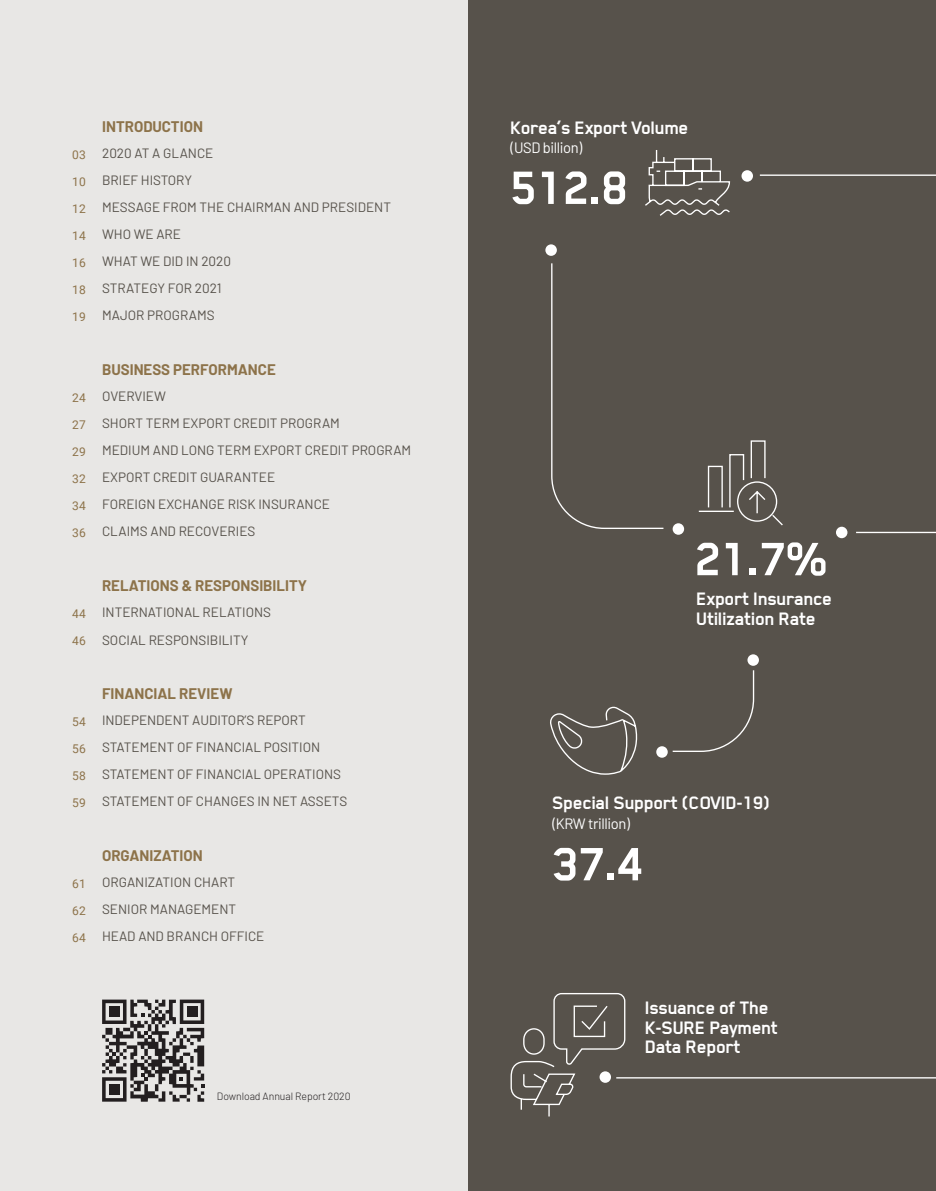
<style>
.page{position:relative;width:936px;height:1191px;background:#fff}
.page>*{position:absolute;margin:0;border:0;box-sizing:border-box;transform-origin:0 0}
.t1{font:700 54px "Blender W00";letter-spacing:-.025em;color:#fff}
.t2{font:700 21px/19.5px "Blender W00";letter-spacing:-.025em;color:#fff}
.t3{font:700 15px "Barlow";color:#8d734a}
.t4{font:15px "Barlow";letter-spacing:-.025em;color:#fff}
.t5{font:13.5px "Barlow";color:#57524b}
.t6{font:12px "Roboto";color:#8d734a}
.t7{font:300 10.5px "Barlow";letter-spacing:-.005em;color:#231f20}
</style>
<div class="page">
<div style="left:468px;top:0;width:467px;height:1191px;background:#57524b"></div>
<div style="left:0;top:0;width:468px;height:1191px;background:#e8e7e5"></div>
<svg style="left:672px;top:670px;width:82px;height:82px"></svg>
<svg style="left:551px;top:263px;width:113px;height:266px"></svg>
<hr style="left:856px;top:532px;width:79px;height:1px;background:#fff">
<div style="left:741px;top:170px;width:12px;height:12px;background:#fff;border-radius:50%"></div>
<div style="left:545px;top:244px;width:12px;height:12px;background:#fff;border-radius:50%"></div>
<div style="left:672px;top:523px;width:12px;height:12px;background:#fff;border-radius:50%"></div>
<svg style="left:550px;top:706px;width:87px;height:69px"></svg>
<svg style="left:510px;top:993px;width:425px;height:124px"></svg>
<div style="left:835px;top:527px;width:12px;height:11px;background:#fff;border-radius:50%"></div>
<div style="left:747px;top:654px;width:12px;height:12px;background:#fff;border-radius:50%"></div>
<div style="left:656px;top:746px;width:11px;height:11px;background:#fff;border-radius:50%"></div>
<svg style="left:645px;top:150px;width:86px;height:66px"></svg>
<svg style="left:698px;top:440px;width:85px;height:86px"></svg>
<svg style="left:759px;top:174px;width:176px;height:2px"></svg>
<svg style="left:102px;top:999px;width:102px;height:102px"></svg>
<p class="t6" style="left:72px;top:146px;width:15px">03</p>
<p class="t6" style="left:72px;top:173px;width:15px">10</p>
<p class="t6" style="left:72px;top:200px;width:15px">12</p>
<p class="t6" style="left:72px;top:227px;width:15px">14</p>
<p class="t6" style="left:72px;top:254px;width:15px">16</p>
<p class="t6" style="left:72px;top:281px;width:15px">18</p>
<p class="t6" style="left:72px;top:308px;width:15px">19</p>
<p class="t3" style="left:102px;top:115px;width:102px">INTRODUCTION</p>
<p class="t5" style="left:102px;top:143px;width:113px">2020 AT A GLANCE</p>
<p class="t5" style="left:102px;top:170px;width:91px">BRIEF HISTORY</p>
<p class="t5" style="left:102px;top:197px;width:290px">MESSAGE FROM THE CHAIRMAN AND PRESIDENT</p>
<p class="t5" style="left:102px;top:224px;width:80px">WHO WE ARE</p>
<p class="t5" style="left:102px;top:251px;width:130px">WHAT WE DID IN 2020</p>
<p class="t5" style="left:102px;top:278px;width:121px">STRATEGY FOR 2021</p>
<p class="t5" style="left:102px;top:306px;width:114px">MAJOR PROGRAMS</p>
<p class="t6" style="left:72px;top:389px;width:15px">24</p>
<p class="t6" style="left:72px;top:416px;width:15px">27</p>
<p class="t6" style="left:72px;top:443px;width:15px">29</p>
<p class="t6" style="left:72px;top:470px;width:15px">32</p>
<p class="t6" style="left:72px;top:497px;width:15px">34</p>
<p class="t6" style="left:72px;top:524px;width:15px">36</p>
<p class="t3" style="left:102px;top:358px;width:175px">BUSINESS PERFORMANCE</p>
<p class="t5" style="left:102px;top:386px;width:66px">OVERVIEW</p>
<p class="t5" style="left:102px;top:413px;width:239px">SHORT TERM EXPORT CREDIT PROGRAM</p>
<p class="t5" style="left:102px;top:440px;width:310px">MEDIUM AND LONG TERM EXPORT CREDIT PROGRAM</p>
<p class="t5" style="left:102px;top:467px;width:175px">EXPORT CREDIT GUARANTEE</p>
<p class="t5" style="left:102px;top:494px;width:229px">FOREIGN EXCHANGE RISK INSURANCE</p>
<p class="t5" style="left:102px;top:522px;width:155px">CLAIMS AND RECOVERIES</p>
<p class="t6" style="left:72px;top:605px;width:15px">44</p>
<p class="t6" style="left:72px;top:632px;width:15px">46</p>
<p class="t3" style="left:102px;top:574px;width:206px">RELATIONS &amp; RESPONSIBILITY</p>
<p class="t5" style="left:102px;top:602px;width:171px">INTERNATIONAL RELATIONS</p>
<p class="t5" style="left:102px;top:630px;width:148px">SOCIAL RESPONSIBILITY</p>
<p class="t6" style="left:72px;top:713px;width:15px">54</p>
<p class="t6" style="left:72px;top:740px;width:15px">56</p>
<p class="t6" style="left:72px;top:767px;width:15px">58</p>
<p class="t6" style="left:72px;top:794px;width:15px">59</p>
<p class="t3" style="left:102px;top:682px;width:132px">FINANCIAL REVIEW</p>
<p class="t5" style="left:102px;top:710px;width:205px">INDEPENDENT AUDITOR’S REPORT</p>
<p class="t5" style="left:102px;top:737px;width:220px">STATEMENT OF FINANCIAL POSITION</p>
<p class="t5" style="left:102px;top:764px;width:240px">STATEMENT OF FINANCIAL OPERATIONS</p>
<p class="t5" style="left:102px;top:791px;width:247px">STATEMENT OF CHANGES IN NET ASSETS</p>
<p class="t6" style="left:72px;top:875px;width:15px">61</p>
<p class="t6" style="left:72px;top:902px;width:15px">62</p>
<p class="t6" style="left:72px;top:929px;width:15px">64</p>
<p class="t3" style="left:102px;top:844px;width:102px">ORGANIZATION</p>
<p class="t5" style="left:102px;top:872px;width:135px">ORGANIZATION CHART</p>
<p class="t5" style="left:102px;top:899px;width:136px">SENIOR MANAGEMENT</p>
<p class="t5" style="left:102px;top:926px;width:164px">HEAD AND BRANCH OFFICE</p>
<p class="t7" style="left:217px;top:1089px;width:135px">Download Annual Report 2020</p>
<p class="t2" style="left:510px;top:117px;width:180px">Korea’s Export Volume</p>
<p class="t4" style="left:510px;top:137px;width:73px">(USD billion)</p>
<p class="t1" style="left:510px;top:158px;width:120px">512.8</p>
<p class="t1" style="left:694px;top:529px;width:137px">21.7%</p>
<p class="t2" style="left:696px;top:588px;width:137px">Export Insurance<br>Utilization Rate</p>
<p class="t2" style="left:552px;top:792px;width:220px">Special Support (COVID-19)</p>
<p class="t4" style="left:552px;top:812px;width:79px">(KRW trillion)</p>
<p class="t1" style="left:552px;top:834px;width:94px">37.4</p>
<p class="t2" style="left:645px;top:997px;width:135px">Issuance of The<br>K-SURE Payment<br>Data Report</p>
</div>
